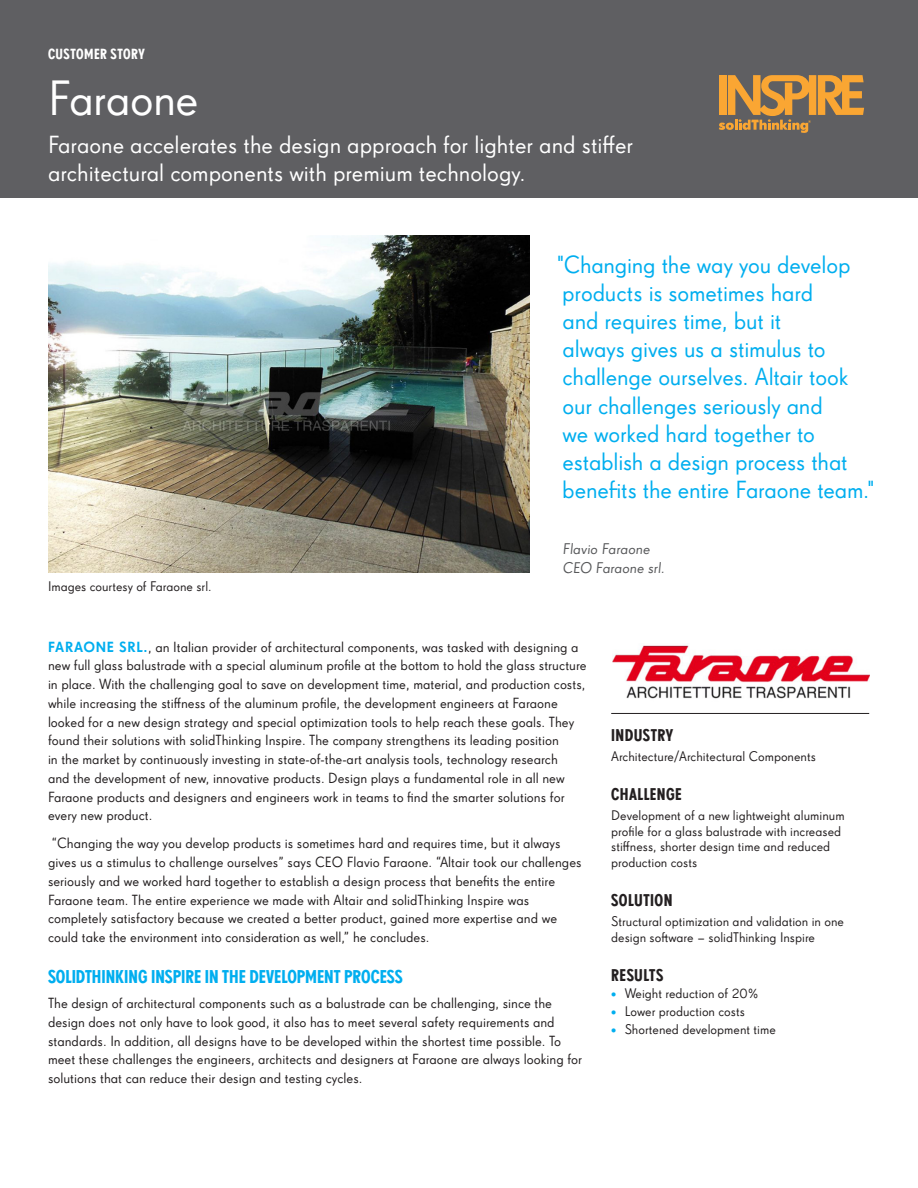
<style>
.page{position:relative;width:918px;height:1188px;background:#fff}
.page>*{position:absolute;margin:0;border:0;box-sizing:border-box;transform-origin:0 0}
.Headline{font:48px "Super Grotesk Pro";letter-spacing:-.015em;color:#fff}
.Intro_Pull_Quote{font:24px/28.2px "Super Grotesk Pro";letter-spacing:-.01em;color:#00aeef}
.Headline_Subtext{font:24px/28.8px "Super Grotesk Pro";color:#fff}
.Subheader{font:500 condensed 18px "Super Grotesk Pro";color:#00aeef}
.summary_subheader{font:500 condensed 16.5px "Super Grotesk Pro";letter-spacing:.025em;color:#231f20}
.Summary_-_Industry_w{font:500 condensed 16.5px "Super Grotesk Pro";letter-spacing:.025em;color:#231f20}
.Intro_Pull_Quote_Nam{font:15px "Super Grotesk Pro";color:#57585a}
.Body_P{font:14.25px/18.8px "Super Grotesk Pro";color:#231f20}
.header_-_customer_st{font:500 condensed 14.25px "Super Grotesk Pro";letter-spacing:.03em;color:#fff}
.summary_P{font:13.5px/15.8px "Super Grotesk Pro";color:#231f20}
.Image_Caption_-_Blac{font:13.5px "Super Grotesk Pro";color:#231f20}
.s1{font-weight:500;color:#00aeef}
.s2{color:#00aeef}
</style>
<div class="page">
<img style="left:612px;top:645px;width:258px;height:69px">
<img style="left:48px;top:236px;width:481px;height:337px">
<div style="left:0;top:0;width:918px;height:198px;background:#5f5f62"></div>
<hr style="left:611px;top:713px;width:258px;height:1px;background:#231f20">
<svg style="left:719px;top:75px;width:145px;height:58px"></svg>
<p class="header_-_customer_st" style="left:48px;top:46px;width:98px">CUSTOMER STORY</p>
<p class="Headline" style="left:48px;top:71px;width:152px">Faraone</p>
<p class="Headline_Subtext" style="left:48px;top:130px;width:587px">Faraone accelerates the design approach for lighter and stiffer architectural components with premium technology.</p>
<p class="Intro_Pull_Quote" style="left:557px;top:250px;width:318px">"Changing the way you develop products is sometimes hard<br>and requires time, but it<br>always gives us a stimulus to challenge ourselves. Altair took our challenges seriously and<br>we worked hard together to establish a design process that benefits the entire Faraone team."</p>
<p class="Image_Caption_-_Blac" style="left:48px;top:579px;width:165px">Images courtesy of Faraone srl.</p>
<p class="Intro_Pull_Quote_Nam" style="left:563px;top:540px;width:91px">Flavio Faraone</p>
<p class="Intro_Pull_Quote_Nam" style="left:562px;top:559px;width:105px">CEO Faraone srl.</p>
<p class="Body_P" style="left:48px;top:637px;width:540px"><span class="s1">FARAONE SRL.</span>, an Italian provider of architectural components, was tasked with designing a new full glass balustrade with a special aluminum profile at the bottom to hold the glass structure in place. With the challenging goal to save on development time, material, and production costs, while increasing the stiffness of the aluminum profile, the development engineers at Faraone looked for a new design strategy and special optimization tools to help reach these goals. They found their solutions with solidThinking Inspire. The company strengthens its leading position<br>in the market by continuously investing in state-of-the-art analysis tools, technology research<br>and the development of new, innovative products. Design plays a fundamental role in all new Faraone products and designers and engineers work in teams to find the smarter solutions for every new product.</p>
<p class="Body_P" style="left:48px;top:834px;width:535px">“Changing the way you develop products is sometimes hard and requires time, but it always gives us a stimulus to challenge ourselves” says CEO Flavio Faraone. “Altair took our challenges seriously and we worked hard together to establish a design process that benefits the entire Faraone team. The entire experience we made with Altair and solidThinking Inspire was completely satisfactory because we created a better product, gained more expertise and we could take the environment into consideration as well,” he concludes.</p>
<p class="Subheader" style="left:48px;top:966px;width:356px">SOLIDTHINKING INSPIRE IN THE DEVELOPMENT PROCESS</p>
<p class="Body_P" style="left:48px;top:994px;width:536px">The design of architectural components such as a balustrade can be challenging, since the design does not only have to look good, it also has to meet several safety requirements and standards. In addition, all designs have to be developed within the shortest time possible. To meet these challenges the engineers, architects and designers at Faraone are always looking for solutions that can reduce their design and testing cycles.</p>
<p class="Summary_-_Industry_w" style="left:611px;top:725px;width:63px">INDUSTRY</p>
<p class="summary_P" style="left:611px;top:748px;width:206px">Architecture/Architectural Components</p>
<p class="summary_subheader" style="left:611px;top:784px;width:72px">CHALLENGE</p>
<p class="summary_P" style="left:611px;top:807px;width:235px">Development of a new lightweight aluminum profile for a glass balustrade with increased stiffness, shorter design time and reduced production costs</p>
<p class="summary_subheader" style="left:611px;top:891px;width:63px">SOLUTION</p>
<p class="summary_P" style="left:611px;top:913px;width:234px">Structural optimization and validation in one design software – solidThinking Inspire</p>
<p class="summary_subheader" style="left:611px;top:965px;width:53px">RESULTS</p>
<p class="summary_P" style="left:611px;top:986px;width:149px"><span class="s2">•</span> Weight reduction of 20%</p>
<p class="summary_P" style="left:611px;top:1004px;width:135px"><span class="s2">•</span> Lower production costs</p>
<p class="summary_P" style="left:611px;top:1022px;width:166px"><span class="s2">•</span> Shortened development time</p>
</div>
